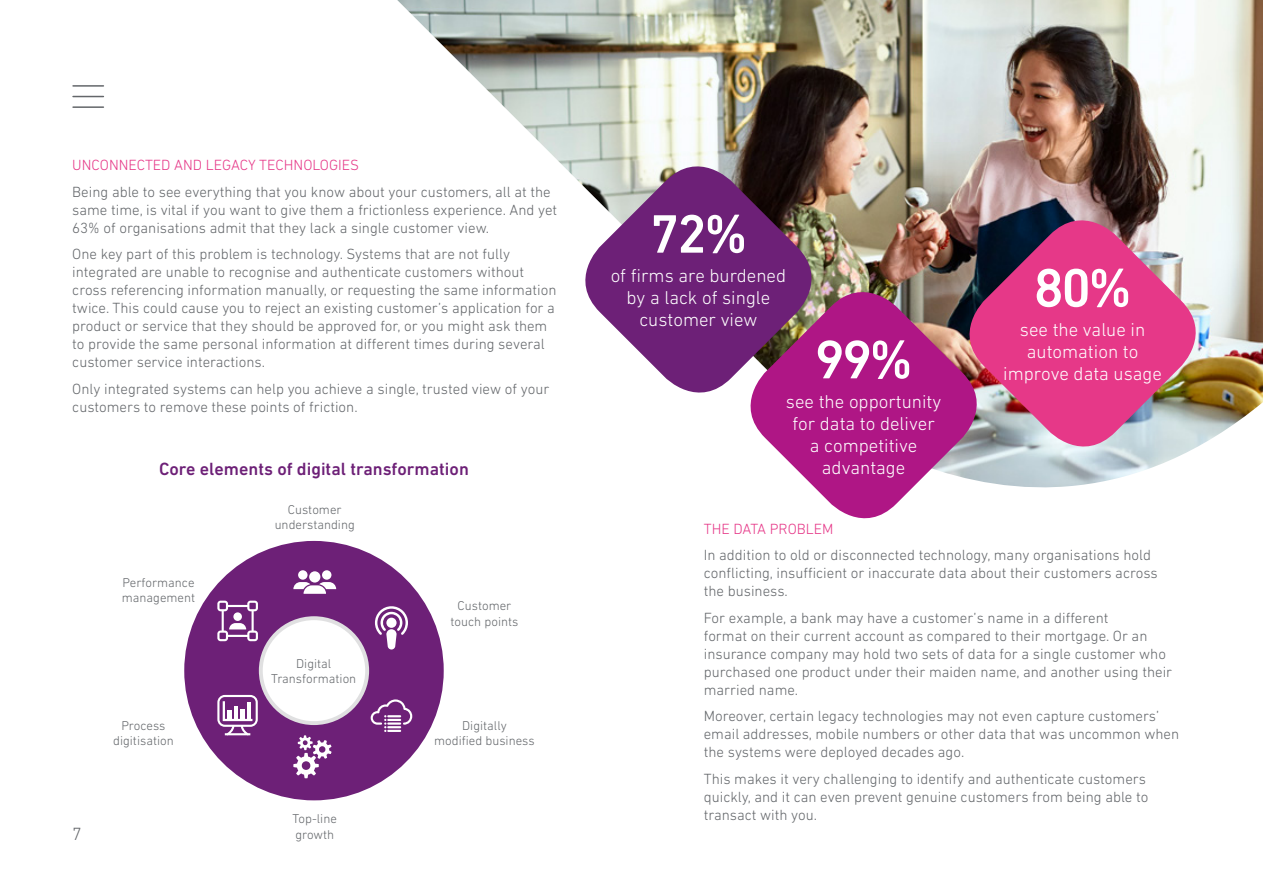
<style>
.page{position:relative;width:1263px;height:893px;background:#fff}
.page>*{position:absolute;margin:0;border:0;box-sizing:border-box;transform-origin:0 0}
.t1{font:500 55.05px "DIN Next W1 G";color:#fff}
.t2{font:300 18.9px/22px "DIN Next W1 G";color:#fff;text-align:center}
.t3{font:500 18px "DIN Next W1 G";color:#6d2077}
.t4{font:300 18px "DIN Next W1 G";color:#63666a}
.t5{font:300 15px/18px "DIN Next W1 G";color:#63666a}
.t6{font:300 15px "DIN Next W1 G";color:#e63888}
.t7{font:300 13.05px/15.6px "DIN Next W1 G";color:#63666a;text-align:center}
</style>
<div class="page">
<div style="left:184px;top:541px;width:260px;height:259px;background:#6d2077;border-radius:50%"></div>
<img style="left:397px;top:0;width:866px;height:488px">
<svg style="left:567px;top:148px;width:263px;height:263px;fill:#6d2077"></svg>
<div style="left:261px;top:618px;width:106px;height:105px;background:#fff;border-radius:50%"></div>
<div style="left:259px;top:616px;width:110px;height:109px;border:4px solid #e0e0e1;border-radius:50%"></div>
<svg style="left:293px;top:571px;width:43px;height:23px"></svg>
<svg style="left:371px;top:699px;width:41px;height:33px"></svg>
<svg style="left:293px;top:735px;width:39px;height:43px"></svg>
<svg style="left:217px;top:695px;width:41px;height:40px"></svg>
<svg style="left:217px;top:601px;width:41px;height:40px"></svg>
<svg style="left:375px;top:606px;width:33px;height:43px"></svg>
<svg style="left:732px;top:274px;width:263px;height:245px;fill:#af1685"></svg>
<img style="left:951px;top:202px;width:263px;height:263px">
<p class="t6" style="left:72px;top:157px;width:288px">UNCONNECTED AND LEGACY TECHNOLOGIES</p>
<p class="t5" style="left:72px;top:183px;width:486px">Being able to see everything that you know about your customers, all at the same time, is vital if you want to give them a frictionless experience. And yet<br>63% of organisations admit that they lack a single customer view.</p>
<p class="t5" style="left:72px;top:245px;width:486px">One key part of this problem is technology. Systems that are not fully integrated are unable to recognise and authenticate customers without cross referencing information manually, or requesting the same information twice. This could cause you to reject an existing customer’s application for a product or service that they should be approved for, or you might ask them to provide the same personal information at different times during several customer service interactions.</p>
<p class="t5" style="left:72px;top:380px;width:478px">Only integrated systems can help you achieve a single, trusted view of your customers to remove these points of friction.</p>
<p class="t3" style="left:159px;top:458px;width:311px">Core elements of digital transformation</p>
<p class="t7" style="left:122px;top:574px;width:75px;text-align:left">Performance management</p>
<p class="t4" style="left:72px;top:823px;width:11px">7</p>
<p class="t7" style="left:113px;top:717px;width:62px">Process digitisation</p>
<p class="t7" style="left:275px;top:501px;width:82px">Customer understanding</p>
<p class="t7" style="left:271px;top:655px;width:87px">Digital<br>Transformation</p>
<p class="t7" style="left:293px;top:811px;width:46px;text-align:left">Top-line growth</p>
<p class="t7" style="left:451px;top:598px;width:69px">Customer touch points</p>
<p class="t7" style="left:434px;top:717px;width:102px">Digitally<br>modified business</p>
<h1 class="t1" style="left:649px;top:202px;width:99px">72%</h1>
<p class="t2" style="left:611px;top:264px;width:177px">of firms are burdened by a lack of single customer view</p>
<h1 class="t1" style="left:815px;top:328px;width:99px">99%</h1>
<p class="t2" style="left:786px;top:390px;width:157px">see the opportunity for data to deliver a competitive advantage</p>
<h1 class="t1" style="left:1034px;top:256px;width:99px">80%</h1>
<p class="t2" style="left:1003px;top:318px;width:160px">see the value in automation to improve data usage</p>
<p class="t6" style="left:704px;top:520px;width:131px">THE DATA PROBLEM</p>
<p class="t5" style="left:704px;top:546px;width:455px">In addition to old or disconnected technology, many organisations hold conflicting, insufficient or inaccurate data about their customers across the business.</p>
<p class="t5" style="left:704px;top:609px;width:470px">For example, a bank may have a customer’s name in a different<br>format on their current account as compared to their mortgage. Or an insurance company may hold two sets of data for a single customer who purchased one product under their maiden name, and another using their married name.</p>
<p class="t5" style="left:704px;top:707px;width:477px">Moreover, certain legacy technologies may not even capture customers’ email addresses, mobile numbers or other data that was uncommon when the systems were deployed decades ago.</p>
<p class="t5" style="left:704px;top:770px;width:446px">This makes it very challenging to identify and authenticate customers quickly, and it can even prevent genuine customers from being able to transact with you.</p>
</div>
